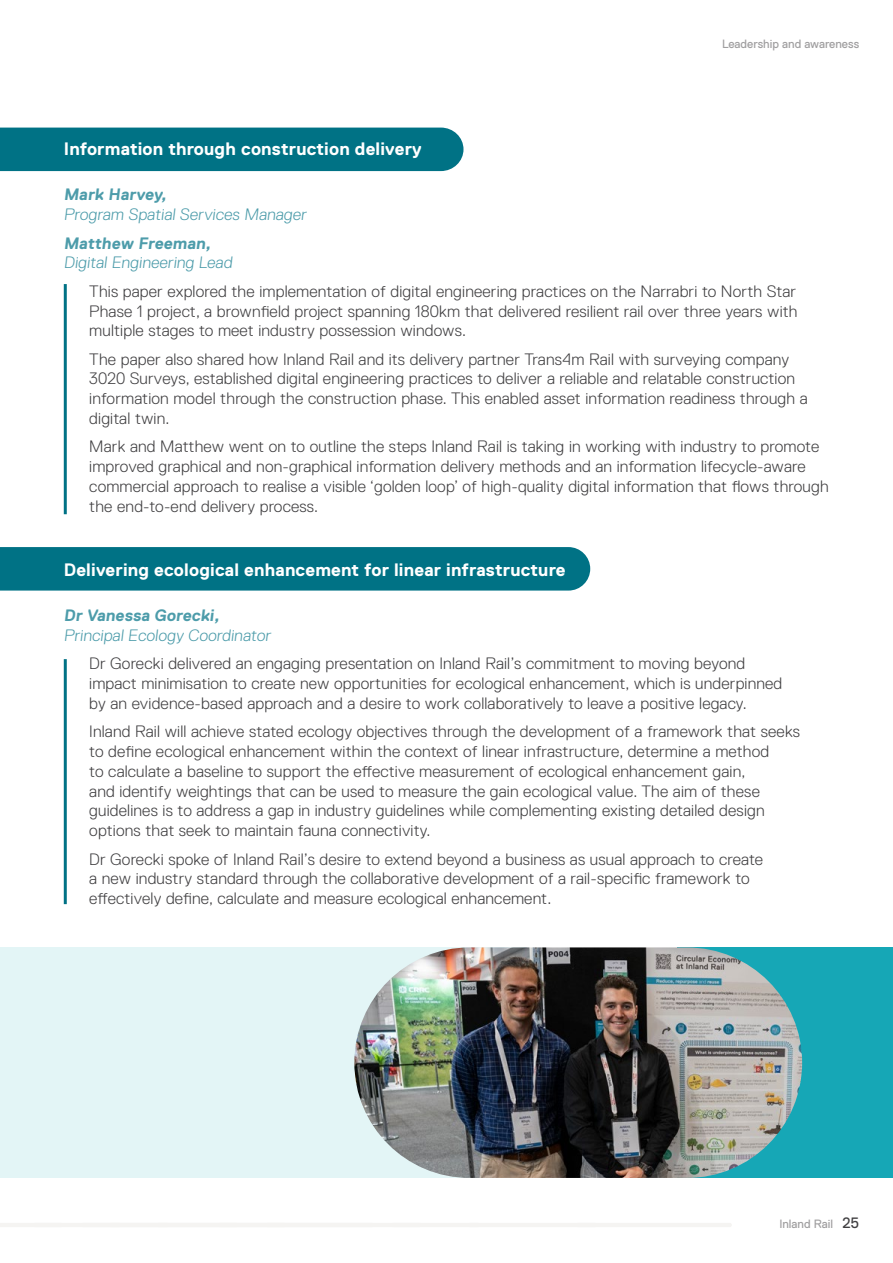
<style>
.page{position:relative;width:893px;height:1263px;background:#fff}
.page>*{position:absolute;margin:0;border:0;box-sizing:border-box;transform-origin:0 0}
.t1{font:700 18px "Replica LL";letter-spacing:.01em;color:#fff}
.t2{font:300 16.5px/19.8px "Replica LL";letter-spacing:.01em;color:#414042}
.t3{font:300 16.5px/19.8px "Replica LL";color:#4d9caa}
.t4{font:12px "Replica LL";color:#a09fa0}
.s1{font-weight:700}
.s2{font-size:15px;color:#414042}
</style>
<div class="page">
<svg style="left:0;top:1223px;width:34px;height:4px"></svg>
<hr style="left:33px;top:1223px;width:88px;height:4px;background:#f5f4f2;border-radius:2px">
<hr style="left:81px;top:1223px;width:88px;height:4px;background:#f5f4f2;border-radius:2px">
<hr style="left:157px;top:1223px;width:129px;height:4px;background:#f5f4f2;border-radius:2px">
<hr style="left:266px;top:1223px;width:42px;height:4px;background:#f5f4f2;border-radius:2px">
<hr style="left:305px;top:1223px;width:116px;height:4px;background:#f5f4f2;border-radius:2px">
<hr style="left:391px;top:1223px;width:89px;height:4px;background:#f5f4f2;border-radius:2px">
<hr style="left:468px;top:1223px;width:129px;height:4px;background:#f5f4f2;border-radius:2px">
<hr style="left:576px;top:1223px;width:42px;height:4px;background:#f5f4f2;border-radius:2px">
<hr style="left:615px;top:1223px;width:117px;height:4px;background:#f5f4f2;border-radius:2px">
<div style="left:677px;top:947px;width:216px;height:231px;background:#16a7b6"></div>
<div style="left:0;top:947px;width:526px;height:231px;background:#e3f5f6"></div>
<div style="left:0;top:128px;width:463px;height:43px;background:#007285"></div>
<div style="left:0;top:547px;width:590px;height:44px;background:#007285"></div>
<img style="left:354px;top:947px;width:448px;height:231px;border-radius:115px">
<hr style="left:64px;top:284px;width:3px;height:230px;background:#007285">
<hr style="left:64px;top:659px;width:3px;height:245px;background:#007285">
<p class="t4" style="left:722px;top:37px;width:138px">Leadership and awareness</p>
<h6 class="t1" style="left:64px;top:139px;width:360px">Information through construction delivery</h6>
<p class="t3" style="left:64px;top:185px;width:246px"><span class="s1">Mark Harvey,<br></span>Program Spatial Services Manager</p>
<p class="t3" style="left:64px;top:233px;width:172px"><span class="s1">Matthew Freeman,<br></span>Digital Engineering Lead</p>
<p class="t2" style="left:89px;top:281px;width:710px;text-align:justify">This paper explored the implementation of digital engineering practices on the Narrabri to North Star Phase 1 project, a brownfield project spanning 180km that delivered resilient rail over three years with multiple stages to meet industry possession windows.</p>
<p class="t2" style="left:89px;top:349px;width:720px">The paper also shared how Inland Rail and its delivery partner Trans4m Rail with surveying company 3020 Surveys, established digital engineering practices to deliver a reliable and relatable construction information model through the construction phase. This enabled asset information readiness through a digital twin.</p>
<p class="t2" style="left:89px;top:437px;width:741px">Mark and Matthew went on to outline the steps Inland Rail is taking in working with industry to promote improved graphical and non-graphical information delivery methods and an information lifecycle-aware commercial approach to realise a visible ‘golden loop’ of high-quality digital information that flows through the end-to-end delivery process.</p>
<h6 class="t1" style="left:64px;top:560px;width:503px">Delivering ecological enhancement for linear infrastructure</h6>
<p class="t3" style="left:64px;top:606px;width:211px"><span class="s1">Dr Vanessa Gorecki,<br></span>Principal Ecology Coordinator</p>
<p class="t2" style="left:89px;top:654px;width:694px">Dr Gorecki delivered an engaging presentation on Inland Rail’s commitment to moving beyond impact minimisation to create new opportunities for ecological enhancement, which is underpinned by an evidence-based approach and a desire to work collaboratively to leave a positive legacy.</p>
<p class="t2" style="left:89px;top:722px;width:712px">Inland Rail will achieve stated ecology objectives through the development of a framework that seeks to define ecological enhancement within the context of linear infrastructure, determine a method<br>to calculate a baseline to support the effective measurement of ecological enhancement gain,<br>and identify weightings that can be used to measure the gain ecological value. The aim of these guidelines is to address a gap in industry guidelines while complementing existing detailed design options that seek to maintain fauna connectivity.</p>
<p class="t2" style="left:89px;top:849px;width:675px">Dr Gorecki spoke of Inland Rail’s desire to extend beyond a business as usual approach to create a new industry standard through the collaborative development of a rail-specific framework to effectively define, calculate and measure ecological enhancement.</p>
<p class="t4" style="left:779px;top:1217px;width:81px">Inland Rail <span class="s2">25</span></p>
</div>
